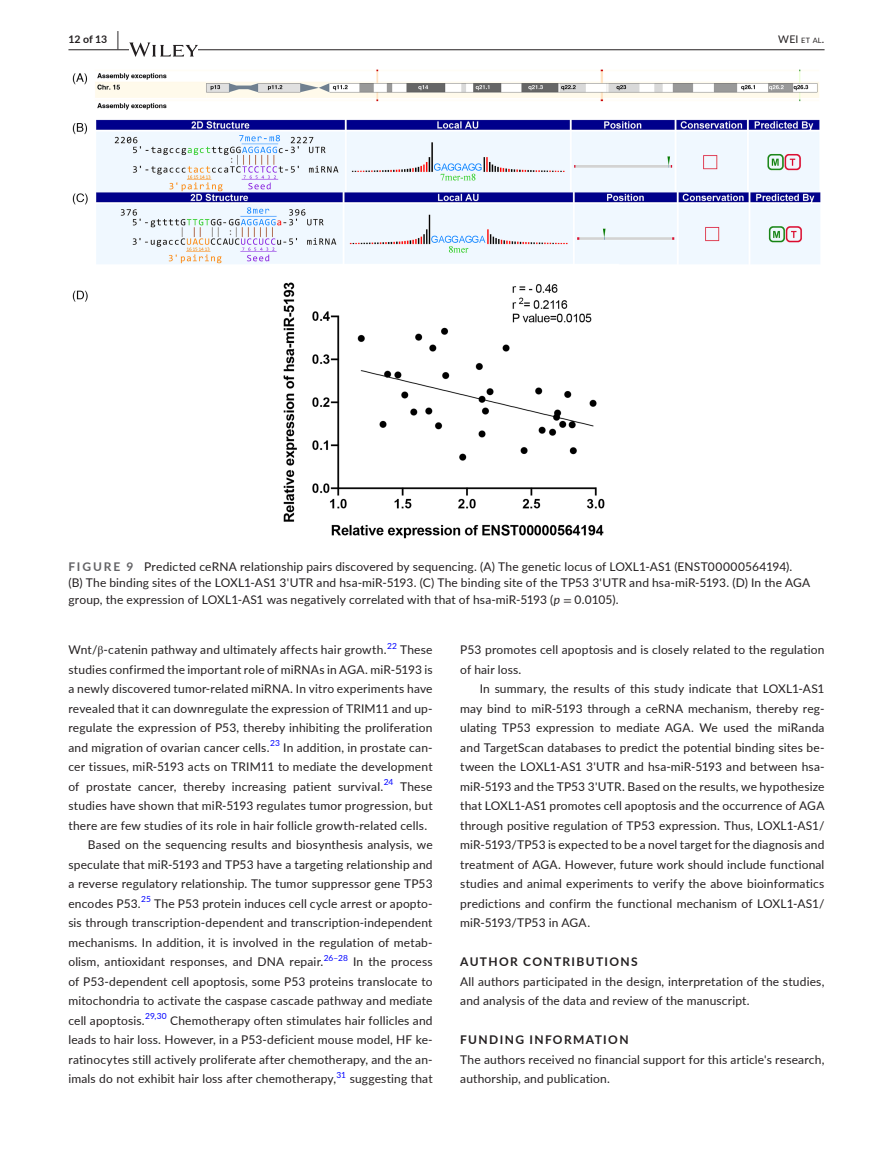
<style>
.page{position:relative;width:893px;height:1174px;background:#fff}
.page>*{position:absolute;margin:0;border:0;box-sizing:border-box;transform-origin:0 0}
.t1{font:12px/19.5px "Lato";letter-spacing:.015em;color:#231f20;text-align:justify}
.t2{font:700 12px "Lato";letter-spacing:.115em;color:#231f20}
.t3{font:10.5px "Lato";color:#231f20}
.t4{font:700 10.5px "Lato";color:#231f20}
.t5{font:8.4px "Lato";letter-spacing:.01em;color:#00f}
.s1{font-size:19.5px}
.s2{font-size:7.35px}
.s3{font-weight:700;color:#636366}
.s4{font-style:italic}
.s5{font-family:"STIX"}
</style>
<div class="page">
<hr style="left:68px;top:49px;width:756px;height:1px;background:#231f20">
<svg style="left:129px;top:42px;width:69px;height:15px"></svg>
<img style="left:72px;top:69px;width:749px;height:469px">
<p class="t4" style="left:68px;top:31px;width:52px">12 of 13 <span class="s1">|</span></p>
<p class="t3" style="left:778px;top:31px;width:48px">WEI <span class="s2">et al</span>.</p>
<p class="t1" style="left:68px;top:558px;width:743px;line-height:16.5px;text-align:left"><span class="s3">FIGURE 9</span> Predicted ceRNA relationship pairs discovered by sequencing. (A) The genetic locus of LOXL1-AS1 (ENST00000564194).<br>(B) The binding sites of the LOXL1-AS1 3'UTR and hsa-miR-5193. (C) The binding site of the TP53 3'UTR and hsa-miR-5193. (D) In the AGA group, the expression of LOXL1-AS1 was negatively correlated with that of hsa-miR-5193 (<span class="s4">p</span> <span class="s5">=</span> 0.0105).</p>
<p class="t1" style="left:68px;top:639px;width:320px">Wnt/<span class="s5">β</span>-catenin pathway and ultimately affects hair growth.</p>
<p class="t5" style="left:387px;top:640px;width:11px">22</p>
<p class="t1" style="left:68px;top:639px;width:366px;text-indent:332px">These studies confirmed the important role of miRNAs in AGA. miR-5193 is a newly discovered tumor-related miRNA. In vitro experiments have revealed that it can downregulate the expression of TRIM11 and up&shy;regulate the expression of P53, thereby inhibiting the proliferation and migration of ovarian cancer cells.</p>
<p class="t5" style="left:270px;top:737px;width:11px">23</p>
<p class="t1" style="left:68px;top:737px;width:366px;text-indent:215px">In addition, in prostate can&shy;cer tissues, miR-5193 acts on TRIM11 to mediate the development of prostate cancer, thereby increasing patient survival.</p>
<p class="t5" style="left:384px;top:776px;width:11px">24</p>
<p class="t1" style="left:400px;top:776px;width:34px">These</p>
<p class="t1" style="left:68px;top:795px;width:366px">studies have shown that miR-5193 regulates tumor progression, but</p>
<p class="t1" style="left:68px;top:815px;width:360px">there are few studies of its role in hair follicle growth-related cells.</p>
<p class="t1" style="left:88px;top:834px;width:346px">Based on the sequencing results and biosynthesis analysis, we</p>
<p class="t1" style="left:68px;top:854px;width:366px">speculate that miR-5193 and TP53 have a targeting relationship and</p>
<p class="t1" style="left:68px;top:873px;width:366px">a reverse regulatory relationship. The tumor suppressor gene TP53</p>
<p class="t1" style="left:68px;top:893px;width:74px">encodes P53.</p>
<p class="t5" style="left:141px;top:893px;width:11px">25</p>
<p class="t1" style="left:68px;top:893px;width:366px;text-indent:86px">The P53 protein induces cell cycle arrest or apopto&shy;sis through transcription-dependent and transcription-independent mechanisms. In addition, it is involved in the regulation of metab&shy;olism, antioxidant responses, and DNA repair.</p>
<p class="t5" style="left:324px;top:952px;width:26px">26–28</p>
<p class="t1" style="left:68px;top:951px;width:366px;text-indent:285px">In the process of P53-dependent cell apoptosis, some P53 proteins translocate to mitochondria to activate the caspase cascade pathway and mediate cell apoptosis.<sup>29,30</sup> Chemotherapy often stimulates hair follicles and leads to hair loss. However, in a P53-deficient mouse model, HF ke&shy;ratinocytes still actively proliferate after chemotherapy, and the an&shy;imals do not exhibit hair loss after chemotherapy,<sup>31</sup> suggesting that</p>
<p class="t1" style="left:460px;top:639px;width:366px">P53 promotes cell apoptosis and is closely related to the regulation of hair loss.</p>
<p class="t1" style="left:460px;top:678px;width:366px;text-indent:20px">In summary, the results of this study indicate that LOXL1-AS1 may bind to miR-5193 through a ceRNA mechanism, thereby reg&shy;ulating TP53 expression to mediate AGA. We used the miRanda and TargetScan databases to predict the potential binding sites be&shy;tween the LOXL1-AS1 3'UTR and hsa-miR-5193 and between hsa&shy;miR-5193 and the TP53 3'UTR. Based on the results, we hypothesize that LOXL1-AS1 promotes cell apoptosis and the occurrence of AGA through positive regulation of TP53 expression. Thus, LOXL1-AS1/ miR-5193/TP53 is expected to be a novel target for the diagnosis and treatment of AGA. However, future work should include functional studies and animal experiments to verify the above bioinformatics predictions and confirm the functional mechanism of LOXL1-AS1/ miR-5193/TP53 in AGA.</p>
<p class="t2" style="left:460px;top:953px;width:179px">AUTHOR CONTRIBUTIONS</p>
<p class="t1" style="left:460px;top:971px;width:366px">All authors participated in the design, interpretation of the studies, and analysis of the data and review of the manuscript.</p>
<p class="t2" style="left:460px;top:1031px;width:170px">FUNDING INFORMATION</p>
<p class="t1" style="left:460px;top:1049px;width:366px">The authors received no financial support for this article's research, authorship, and publication.</p>
</div>
